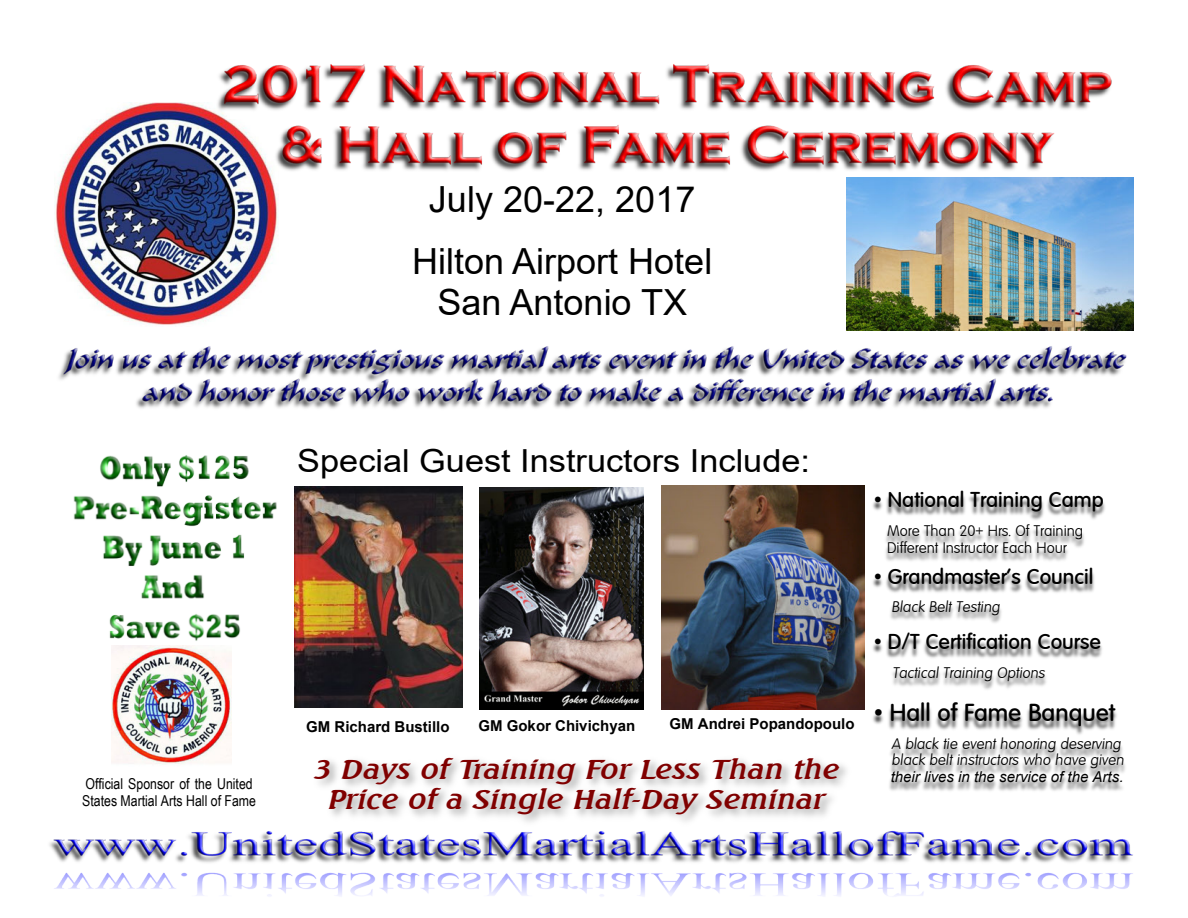
<style>
.page{position:relative;width:1188px;height:918px;background:#fff}
.page>*{position:absolute;margin:0;border:0;box-sizing:border-box;transform-origin:0 0}
.t1{font:36px/61.9px "Arial";color:#000;text-align:center}
.t2{font:31.8px "Arial";color:#000;scale:1.08 1}
.t3{font:26.55px "Seabird SF Italic";color:#800000;scale:1.25 1}
.t4{font:24px "Elementary SF Bold";color:#000}
.t5{font:21px "Elementary SF Bold";color:#000}
.t6{font:15px/16.6px "Elementary SF Italic";color:#000}
.t7{font:700 15px "Arial";color:#000}
.t8{font:15px/17.2px "Arial Narrow";color:#000}
.t9{font:15px/16.6px "Elementary SF";color:#000}
.t10{font:italic 15px "Arial";color:#000}
</style>
<div class="page">
<img style="left:54px;top:103px;width:224px;height:222px">
<img style="left:191px;top:64px;width:943px;height:120px">
<img style="left:58px;top:346px;width:1069px;height:63px">
<img style="left:49px;top:831px;width:1084px;height:65px">
<img style="left:111px;top:647px;width:121px;height:118px">
<img style="left:73px;top:455px;width:204px;height:192px">
<img style="left:294px;top:487px;width:168px;height:220px">
<img style="left:479px;top:487px;width:164px;height:223px">
<img style="left:662px;top:485px;width:201px;height:225px">
<img style="left:846px;top:178px;width:288px;height:153px">
<img style="left:863px;top:485px;width:262px;height:306px">
<h1 class="t1" style="left:412px;top:172px;width:302px">July 20-22, 2017<br>Hilton Airport Hotel</h1>
<h1 class="t1" style="left:437px;top:275px;width:251px">San Antonio TX</h1>
<p class="t8" style="left:82px;top:776px;width:175px">Official Sponsor of the United<br>States Martial Arts Hall of Fame</p>
<h2 class="t2" style="left:297px;top:449px;width:476px">Special Guest Instructors Include:</h2>
<p class="t7" style="left:306px;top:721px;width:145px">GM Richard Bustillo</p>
<p class="t7" style="left:478px;top:720px;width:158px">GM Gokor Chivichyan</p>
<p class="t7" style="left:670px;top:718px;width:186px">GM Andrei Popandopoulo</p>
<h3 class="t3" style="left:312px;top:758px;width:422px">3 Days of Training For Less Than the</h3>
<h3 class="t3" style="left:326px;top:788px;width:399px">Price of a Single Half-Day Seminar</h3>
<h3 class="t5" style="left:874px;top:491px;width:231px">• National Training Camp</h3>
<p class="t9" style="left:887px;top:523px;width:198px">More Than 20+ Hrs. Of Training<br>Different Instructor Each Hour</p>
<h3 class="t5" style="left:874px;top:568px;width:221px">• Grandmaster’s Council</h3>
<p class="t6" style="left:892px;top:599px;width:110px">Black Belt Testing</p>
<h3 class="t5" style="left:874px;top:633px;width:228px">• D/T Certification Course</h3>
<p class="t6" style="left:892px;top:665px;width:154px">Tactical Training Options</p>
<h3 class="t4" style="left:874px;top:702px;width:243px">• Hall of Fame Banquet</h3>
<p class="t6" style="left:892px;top:736px;width:234px">A black tie event honoring deserving black belt instructors who have given</p>
<p class="t10" style="left:891px;top:771px;width:234px">their lives in the service of the Arts.</p>
</div>
